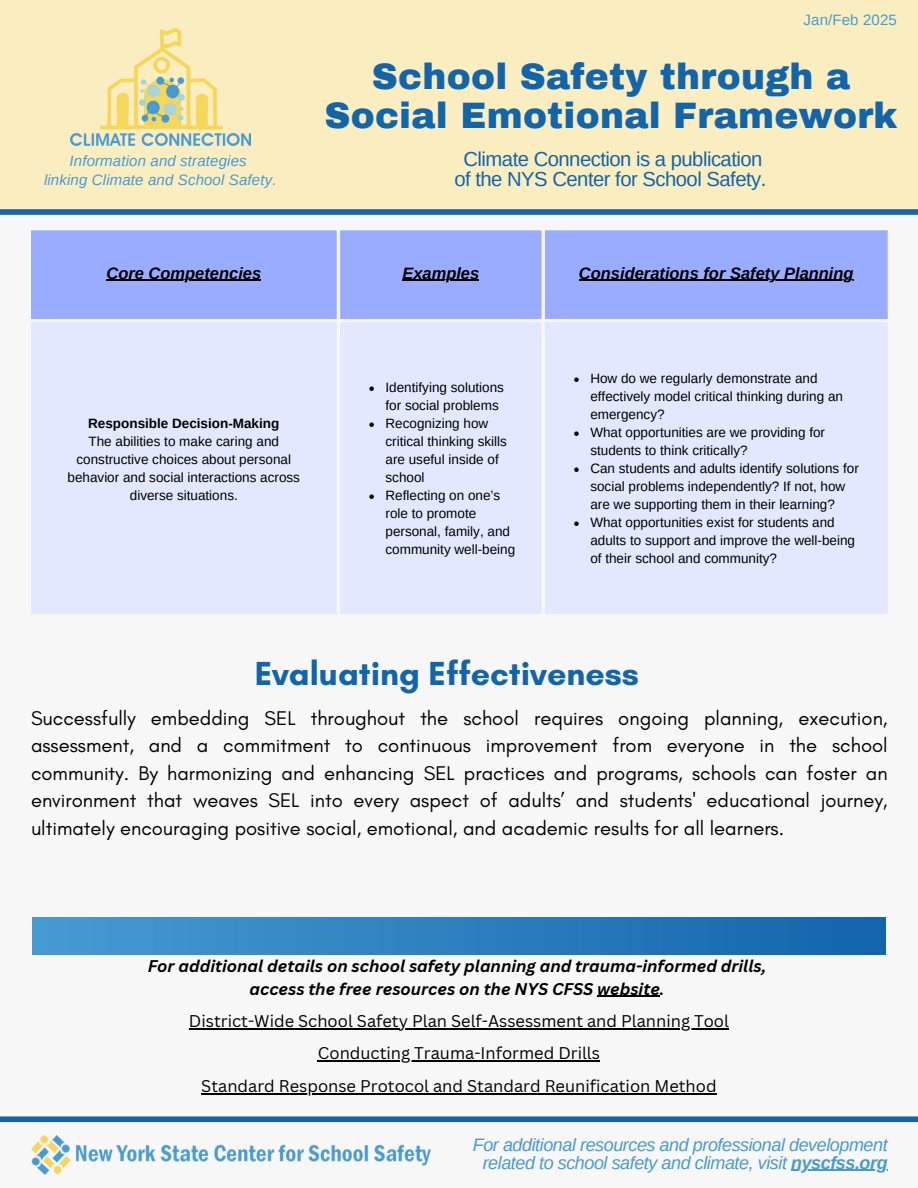
<style>
.page{position:relative;width:918px;height:1188px;background:#f8f7f7}
.page>*{position:absolute;margin:0;border:0;box-sizing:border-box;transform-origin:0 0}
.t1{font:900 36px/39.3px "Archivo";letter-spacing:.01em;color:#1264ab;text-align:center}
.t2{font:700 34.05px "Glacial Indifference";color:#1264ab}
.t3{font:20.25px/27.6px "Glacial Indifference";color:#000;text-align:justify}
.t4{font:20.25px/20.2px "Arimo";letter-spacing:-.025em;color:#1264ab;text-align:center}
.t5{font:italic 18px/18px "Arimo";letter-spacing:-.025em;color:#479ad1;text-align:center}
.t6{font:16.5px "Canva Sans";color:#000}
.t7{font:italic 700 16.5px/22.5px "Canva Sans";color:#000;text-align:center}
.t8{font:italic 700 16.5px "Arimo";color:#000}
.t9{font:italic 15px "Arimo";letter-spacing:.01em;color:#479ad1}
.t10{font:15px "Arimo";letter-spacing:.01em;color:#479ad1}
.t11{font:13.5px/18px "Arimo";color:#000}
.t12{font:700 13.5px "Arimo";color:#000}
.s1{font-weight:700}
</style>
<div class="page">
<div style="left:0;top:0;width:918px;height:213px;background:#faeec0"></div>
<div style="left:0;top:209px;width:918px;height:6px;background:#1264ab"></div>
<div style="left:0;top:1116px;width:918px;height:6px;background:#1264ab"></div>
<img style="left:70px;top:28px;width:180px;height:117px">
<img style="left:31px;top:1136px;width:399px;height:39px">
<hr style="left:791px;top:1170px;width:96px;height:1px;background:#479ad1">
<div style="left:31px;top:230px;width:857px;height:89px;background:#99acff"></div>
<div style="left:31px;top:322px;width:857px;height:292px;background:#e3e8ff"></div>
<hr style="left:106px;top:280px;width:155px;height:1px;background:#000">
<hr style="left:402px;top:280px;width:77px;height:1px;background:#000">
<hr style="left:579px;top:280px;width:275px;height:1px;background:#000">
<svg style="left:369px;top:386px;width:5px;height:5px"></svg>
<svg style="left:369px;top:422px;width:5px;height:5px"></svg>
<svg style="left:369px;top:494px;width:5px;height:5px"></svg>
<svg style="left:574px;top:377px;width:5px;height:5px"></svg>
<svg style="left:574px;top:431px;width:5px;height:5px"></svg>
<svg style="left:574px;top:467px;width:5px;height:5px"></svg>
<svg style="left:574px;top:521px;width:5px;height:5px"></svg>
<div style="left:33px;top:918px;width:853px;height:37px;background:linear-gradient(to right,#479ad1,#1264ab)"></div>
<hr style="left:597px;top:996px;width:63px;height:1px;background:#000">
<hr style="left:189px;top:1028px;width:540px;height:2px;background:#000">
<hr style="left:318px;top:1060px;width:282px;height:2px;background:#000">
<hr style="left:201px;top:1093px;width:516px;height:1px;background:#000">
<p class="t10" style="left:804px;top:11px;width:95px">Jan/Feb 2025</p>
<p class="t9" style="left:70px;top:152px;width:179px">Information and strategies</p>
<h2 class="t9" style="left:44px;top:172px;width:234px">linking Climate and School Safety.</h2>
<p class="t1" style="left:324px;top:57px;width:575px">School Safety through a<br>Social Emotional Framework</p>
<h3 class="t4" style="left:454px;top:149px;width:314px">Climate Connection is a publication of the NYS Center for School Safety.</h3>
<p class="t8" style="left:106px;top:264px;width:156px">Core Competencies</p>
<p class="t8" style="left:402px;top:264px;width:78px">Examples</p>
<p class="t8" style="left:579px;top:264px;width:276px">Considerations for Safety Planning</p>
<p class="t12" style="left:88px;top:416px;width:193px">Responsible Decision-Making</p>
<p class="t11" style="left:68px;top:432px;width:234px;text-align:center">The abilities to make caring and constructive choices about personal behavior and social interactions across diverse situations.</p>
<p class="t11" style="left:386px;top:378px;width:120px">Identifying solutions for social problems</p>
<p class="t11" style="left:386px;top:414px;width:123px">Recognizing how critical thinking skills are useful inside of school</p>
<p class="t11" style="left:386px;top:486px;width:131px">Reflecting on one’s role to promote personal, family, and community well-being</p>
<p class="t11" style="left:590px;top:369px;width:254px">How do we regularly demonstrate and effectively model critical thinking during an emergency?</p>
<p class="t11" style="left:590px;top:423px;width:236px">What opportunities are we providing for students to think critically?</p>
<p class="t11" style="left:590px;top:459px;width:270px">Can students and adults identify solutions for social problems independently? If not, how are we supporting them in their learning?</p>
<p class="t11" style="left:590px;top:513px;width:266px">What opportunities exist for students and adults to support and improve the well-being of their school and community?</p>
<h1 class="t2" style="left:255px;top:653px;width:386px">Evaluating Effectiveness</h1>
<h3 class="t3" style="left:31px;top:704px;width:858px">Successfully embedding SEL throughout the school requires ongoing planning, execution, assessment, and a commitment to continuous improvement from everyone in the school community. By harmonizing and enhancing SEL practices and programs, schools can foster an environment that weaves SEL into every aspect of adults’ and students' educational journey, ultimately encouraging positive social, emotional, and academic results for all learners.</h3>
<p class="t7" style="left:148px;top:954px;width:620px">For additional details on school safety planning and trauma-informed drills, access the free resources on the NYS CFSS website.</p>
<h4 class="t6" style="left:189px;top:1010px;width:541px">District-Wide School Safety Plan Self-Assessment and Planning Tool</h4>
<h5 class="t6" style="left:318px;top:1042px;width:284px">Conducting Trauma-Informed Drills</h5>
<h5 class="t6" style="left:201px;top:1075px;width:517px">Standard Response Protocol and Standard Reunification Method</h5>
<p class="t5" style="left:473px;top:1135px;width:416px">For additional resources and professional development related to school safety and climate, visit <span class="s1">nyscfss.org</span></p>
</div>
